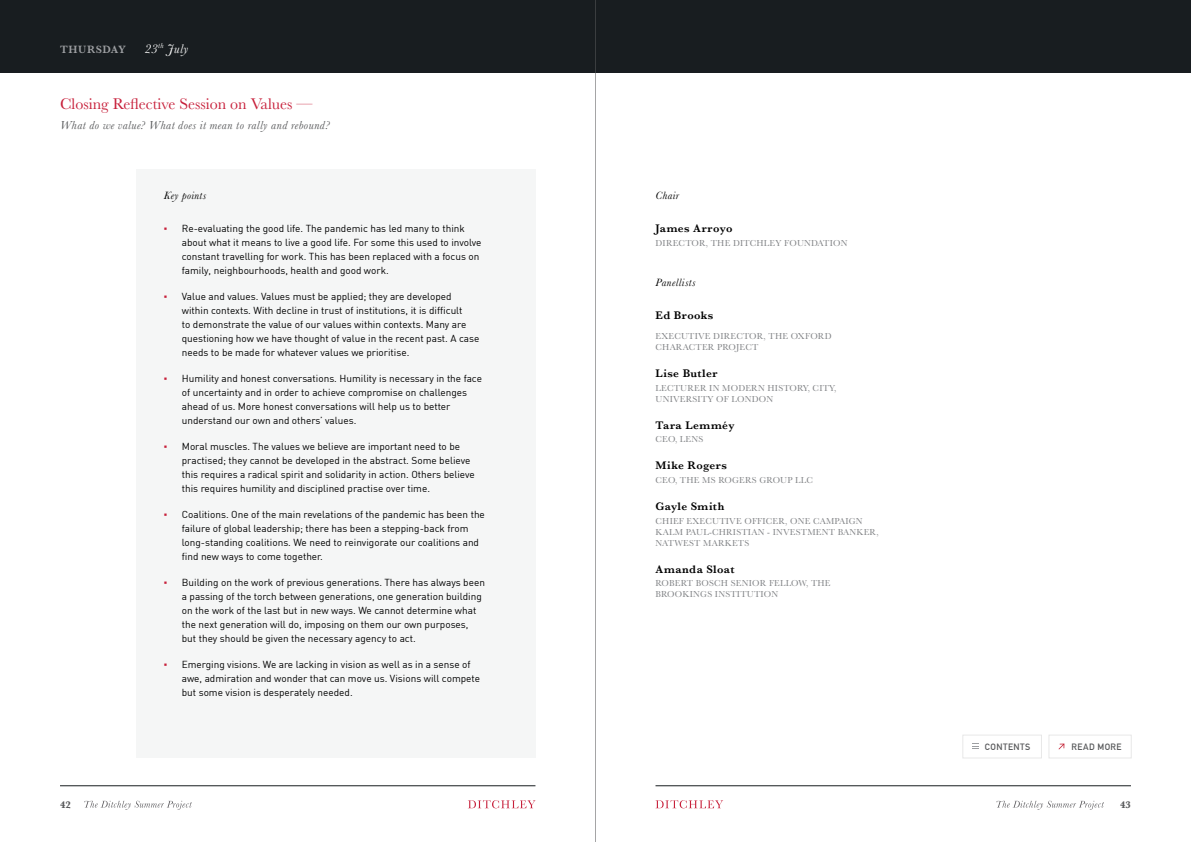
<style>
.page{position:relative;width:1191px;height:842px;background:#fff}
.page>*{position:absolute;margin:0;border:0;box-sizing:border-box;transform-origin:0 0}
.t1{font:16px "Baskerville";color:#c71f3a}
.t2{font:italic 13px "Baskerville";letter-spacing:.025em;color:#fff}
.t3{font:italic 12px "Baskerville";letter-spacing:.035em;color:#58595b}
.t4{font:600 11.4px "Baskerville";letter-spacing:.04em;color:#000}
.t5{font:italic 11px "Baskerville";letter-spacing:.04em;color:#000}
.t6{font:600 11px "Baskerville";letter-spacing:.05em;color:#9d9fa2}
.t7{font:10px/14px "DIN";color:#000}
.t8{font:700 10px "Baskerville";color:#58595b}
.t9{font:9px/10.8px "Baskerville";letter-spacing:.025em;color:#808285}
.t10{font:700 9px "DIN Alternate";letter-spacing:.055em;color:#58595b}
.s1{font-family:"Arial";color:#c71f3a}
</style>
<div class="page">
<div style="left:0;top:0;width:1191px;height:73px;background:#181d20"></div>
<hr style="left:60px;top:786px;width:475px;height:1px;background:#181d20">
<hr style="left:655px;top:786px;width:476px;height:1px;background:#181d20">
<svg style="left:996px;top:801px;width:108px;height:9px"></svg>
<svg style="left:84px;top:801px;width:108px;height:9px"></svg>
<svg style="left:655px;top:800px;width:68px;height:8px"></svg>
<svg style="left:468px;top:800px;width:67px;height:8px"></svg>
<hr style="left:595px;top:0;width:1px;height:842px;background:#58595b">
<div style="left:136px;top:169px;width:399px;height:589px;background:#f5f6f6"></div>
<svg style="left:1058px;top:743px;width:6px;height:6px"></svg>
<svg style="left:972px;top:743px;width:7px;height:6px"></svg>
<p class="t6" style="left:60px;top:41px;width:67px">THURSDAY</p>
<h2 class="t2" style="left:145px;top:40px;width:45px">23<sup>th</sup> July</h2>
<h1 class="t1" style="left:60px;top:93px;width:254px">Closing Reflective Session on Values —</h1>
<p class="t3" style="left:60px;top:117px;width:271px">What do we value? What does it mean to rally and rebound?</p>
<p class="t5" style="left:164px;top:188px;width:44px">Key points</p>
<p class="t5" style="left:655px;top:188px;width:25px">Chair</p>
<p class="t4" style="left:655px;top:220px;width:79px">James Arroyo</p>
<p class="t9" style="left:655px;top:237px;width:194px">DIRECTOR, THE DITCHLEY FOUNDATION</p>
<p class="t5" style="left:655px;top:275px;width:41px">Panellists</p>
<p class="t4" style="left:655px;top:308px;width:59px">Ed Brooks</p>
<p class="t9" style="left:655px;top:331px;width:178px">EXECUTIVE DIRECTOR, THE OXFORD<br>CHARACTER PROJECT</p>
<p class="t4" style="left:655px;top:365px;width:63px">Lise Butler</p>
<p class="t9" style="left:655px;top:383px;width:182px">LECTURER IN MODERN HISTORY, CITY,<br>UNIVERSITY OF LONDON</p>
<p class="t4" style="left:655px;top:417px;width:80px">Tara Lemméy</p>
<p class="t9" style="left:655px;top:434px;width:49px">CEO, LENS</p>
<p class="t4" style="left:655px;top:458px;width:73px">Mike Rogers</p>
<p class="t9" style="left:655px;top:475px;width:159px">CEO, THE MS ROGERS GROUP LLC</p>
<p class="t4" style="left:655px;top:498px;width:70px">Gayle Smith</p>
<p class="t9" style="left:655px;top:516px;width:225px">CHIEF EXECUTIVE OFFICER, ONE CAMPAIGN<br>KALM PAUL-CHRISTIAN - INVESTMENT BANKER,<br>NATWEST MARKETS</p>
<p class="t4" style="left:655px;top:561px;width:80px">Amanda Sloat</p>
<p class="t9" style="left:655px;top:578px;width:176px">ROBERT BOSCH SENIOR FELLOW, THE<br>BROOKINGS INSTITUTION</p>
<p class="t7" style="left:182px;top:221px;width:301px;text-indent:-18px"><span class="s1">▪</span> Re-evaluating the good life. The pandemic has led many to think about what it means to live a good life. For some this used to involve constant travelling for work. This has been replaced with a focus on family, neighbourhoods, health and good work.</p>
<p class="t7" style="left:182px;top:289px;width:299px;text-indent:-18px"><span class="s1">▪</span> Value and values. Values must be applied; they are developed within contexts. With decline in trust of institutions, it is difficult<br>to demonstrate the value of our values within contexts. Many are questioning how we have thought of value in the recent past. A case needs to be made for whatever values we prioritise.</p>
<p class="t7" style="left:182px;top:371px;width:302px;text-indent:-18px"><span class="s1">▪</span> Humility and honest conversations. Humility is necessary in the face of uncertainty and in order to achieve compromise on challenges ahead of us. More honest conversations will help us to better understand our own and others’ values.</p>
<p class="t7" style="left:182px;top:439px;width:294px;text-indent:-18px"><span class="s1">▪</span> Moral muscles. The values we believe are important need to be practised; they cannot be developed in the abstract. Some believe this requires a radical spirit and solidarity in action. Others believe this requires humility and disciplined practise over time.</p>
<p class="t7" style="left:182px;top:507px;width:304px;text-indent:-18px"><span class="s1">▪</span> Coalitions. One of the main revelations of the pandemic has been the failure of global leadership; there has been a stepping-back from long-standing coalitions. We need to reinvigorate our coalitions and find new ways to come together.</p>
<p class="t7" style="left:182px;top:575px;width:305px;text-indent:-18px"><span class="s1">▪</span> Building on the work of previous generations. There has always been a passing of the torch between generations, one generation building on the work of the last but in new ways. We cannot determine what the next generation will do, imposing on them our own purposes, but they should be given the necessary agency to act.</p>
<p class="t7" style="left:182px;top:657px;width:300px;text-indent:-18px"><span class="s1">▪</span> Emerging visions. We are lacking in vision as well as in a sense of awe, admiration and wonder that can move us. Visions will compete but some vision is desperately needed.</p>
<p class="t10" style="left:985px;top:740px;width:47px">CONTENTS</p>
<p class="t10" style="left:1071px;top:740px;width:52px">READ MORE</p>
<p class="t8" style="left:60px;top:797px;width:12px">42</p>
<p class="t8" style="left:1120px;top:797px;width:12px">43</p>
</div>
